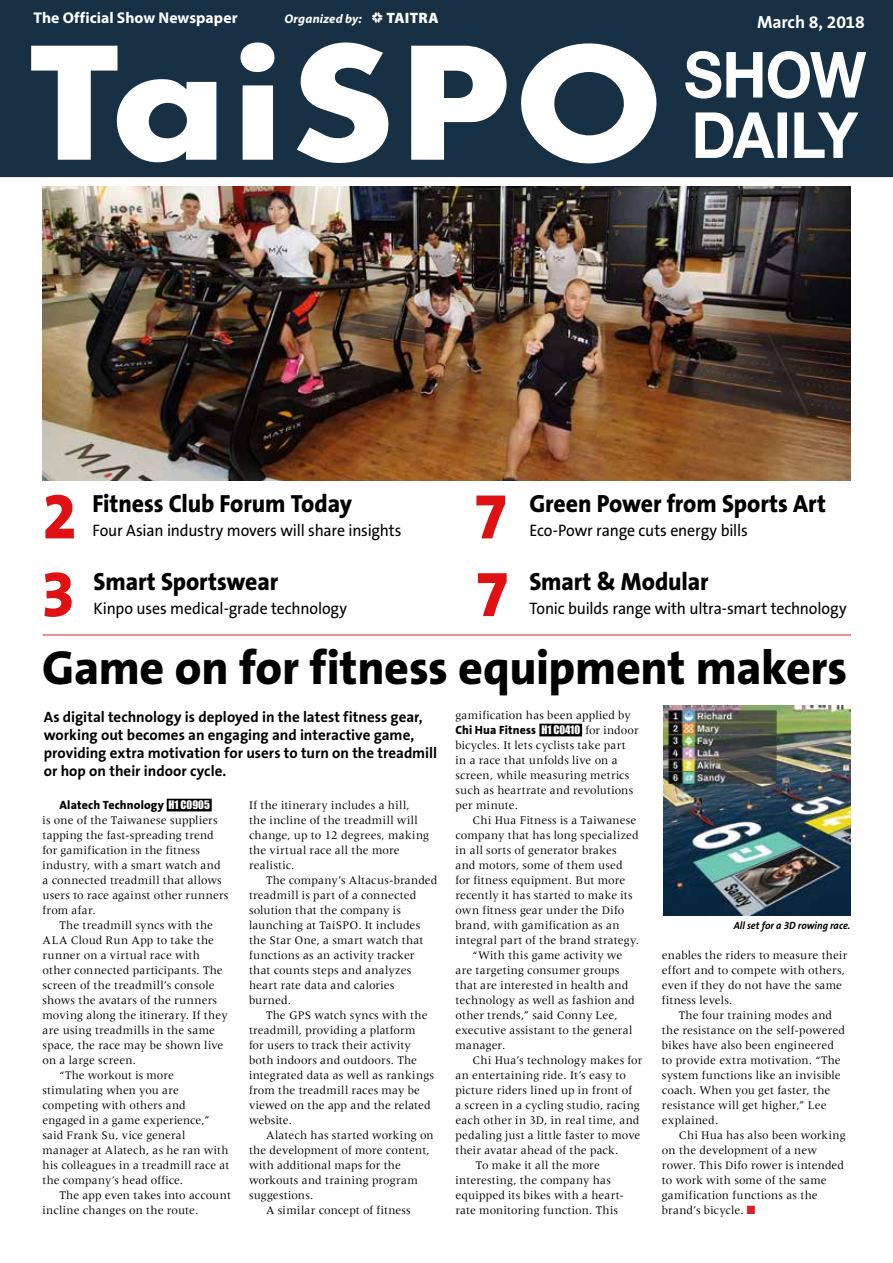
<style>
.page{position:relative;width:893px;height:1263px;background:#fff}
.page>*{position:absolute;margin:0;border:0;box-sizing:border-box;transform-origin:0 0}
.t1{font:800 65.85px "The Sans B8";color:#df1113;scale:.95 1}
.t2{font:800 48px "The Sans B8";letter-spacing:-.01em;color:#000}
.t3{font:800 24.9px "The Sans B8";letter-spacing:-.005em;color:#000;scale:.95 1}
.t4{font:700 17.55px "The Sans B7";letter-spacing:-.01em;color:#fff}
.t5{font:16.65px "The Sans B5 Plain";letter-spacing:-.01em;color:#000;scale:.95 1}
.t6{font:700 15.6px "Myriad Pro";letter-spacing:.005em;color:#fff}
.t7{font:900 15.15px "Myriad Pro";letter-spacing:.02em;color:#fff}
.t8{font:700 15px/18px "The Sans B7";color:#000}
.t9{font:italic 700 12.6px "Myriad Pro";letter-spacing:.015em;color:#fff}
.t10{font:12px/15px "Meridien";letter-spacing:.01em;color:#000}
.t11{font:800 12px "The Sans B8";letter-spacing:.015em;color:#000}
.t12{font:12px "Meridien";letter-spacing:.03em;color:#000}
.t13{font:italic 700 10.5px "The Sans B7";color:#000;scale:.95 1}
.s1{font-family:"Impact";font-weight:400;font-size:10.8px;color:#fff}
.s2{font-family:"Meridien";font-weight:400}
.s3{color:#d2232a}
</style>
<div class="page">
<img style="left:43px;top:187px;width:808px;height:293px">
<div style="left:0;top:0;width:893px;height:177px;background:#173044"></div>
<svg style="left:696px;top:112px;width:163px;height:46px"></svg>
<svg style="left:685px;top:41px;width:181px;height:58px"></svg>
<div style="left:372px;top:13px;width:11px;height:10px;background:#fff;opacity:.75"></div>
<div style="left:371px;top:12px;width:11px;height:11px;background:#000;opacity:.75"></div>
<hr style="left:43px;top:635px;width:808px;height:1px;background:#d2232a">
<svg style="left:31px;top:46px;width:185px;height:119px"></svg>
<svg style="left:234px;top:42px;width:47px;height:118px"></svg>
<svg style="left:297px;top:36px;width:94px;height:134px"></svg>
<svg style="left:411px;top:46px;width:96px;height:114px"></svg>
<svg style="left:519px;top:43px;width:138px;height:121px"></svg>
<div style="left:167px;top:799px;width:45px;height:12px;background:#000"></div>
<div style="left:539px;top:724px;width:43px;height:12px;background:#000"></div>
<img style="left:664px;top:705px;width:186px;height:210px">
<h3 class="t6" style="left:34px;top:9px;width:206px">The Official Show Newspaper</h3>
<p class="t9" style="left:284px;top:11px;width:79px">Organized by:</p>
<p class="t7" style="left:386px;top:9px;width:54px">TAITRA</p>
<h3 class="t4" style="left:757px;top:12px;width:109px">March 8, 2018</h3>
<h1 class="t1" style="left:43px;top:481px;width:38px">2</h1>
<h1 class="t1" style="left:41px;top:559px;width:38px">3</h1>
<h3 class="t3" style="left:92px;top:490px;width:275px">Fitness Club Forum Today</h3>
<h3 class="t5" style="left:92px;top:522px;width:327px">Four Asian industry movers will share insights</h3>
<h3 class="t3" style="left:94px;top:568px;width:196px">Smart Sportswear</h3>
<h3 class="t5" style="left:94px;top:600px;width:268px">Kinpo uses medical-grade technology</h3>
<h1 class="t1" style="left:474px;top:481px;width:38px">7</h1>
<h3 class="t3" style="left:529px;top:490px;width:314px">Green Power from Sports Art</h3>
<h3 class="t5" style="left:529px;top:522px;width:231px">Eco-Powr range cuts energy bills</h3>
<h1 class="t1" style="left:475px;top:559px;width:38px">7</h1>
<h3 class="t3" style="left:529px;top:568px;width:190px">Smart &amp; Modular</h3>
<h3 class="t5" style="left:529px;top:600px;width:335px">Tonic builds range with ultra-smart technology</h3>
<h2 class="t2" style="left:42px;top:642px;width:806px">Game on for fitness equipment makers</h2>
<p class="t8" style="left:44px;top:708px;width:395px">As digital technology is deployed in the latest fitness gear, working out becomes an engaging and interactive game, providing extra motivation for users to turn on the treadmill or hop on their indoor cycle.</p>
<p class="t11" style="left:60px;top:799px;width:152px">Alatech Technology <span class="s1">H1 C0905</span></p>
<p class="t10" style="left:43px;top:813px;width:187px">is one of the Taiwanese suppliers tapping the fast-spreading trend for gamification in the fitness industry, with a smart watch and a connected treadmill that allows users to race against other runners from afar.</p>
<p class="t10" style="left:60px;top:918px;width:155px">The treadmill syncs with the</p>
<p class="t10" style="left:43px;top:933px;width:173px">ALA Cloud Run App to take the</p>
<p class="t12" style="left:43px;top:949px;width:159px">runner on a virtual race with</p>
<p class="t10" style="left:43px;top:963px;width:182px">other connected participants. The</p>
<p class="t10" style="left:43px;top:978px;width:174px">screen of the treadmill’s console</p>
<p class="t10" style="left:43px;top:993px;width:176px">shows the avatars of the runners</p>
<p class="t10" style="left:43px;top:1008px;width:187px">moving along the itinerary. If they</p>
<p class="t10" style="left:43px;top:1023px;width:174px">are using treadmills in the same</p>
<p class="t10" style="left:43px;top:1038px;width:182px">space, the race may be shown live</p>
<p class="t10" style="left:43px;top:1053px;width:95px">on a large screen.</p>
<p class="t10" style="left:60px;top:1068px;width:116px">“The workout is more</p>
<p class="t10" style="left:43px;top:1083px;width:138px">stimulating when you are</p>
<p class="t10" style="left:43px;top:1098px;width:145px">competing with others and</p>
<p class="t10" style="left:43px;top:1113px;width:169px">engaged in a game experience,”</p>
<p class="t10" style="left:43px;top:1128px;width:144px">said Frank Su, vice general</p>
<p class="t10" style="left:43px;top:1143px;width:188px">manager at Alatech, as he ran with</p>
<p class="t10" style="left:43px;top:1158px;width:188px">his colleagues in a treadmill race at</p>
<p class="t10" style="left:43px;top:1173px;width:142px">the company’s head office.</p>
<p class="t10" style="left:60px;top:1188px;width:173px">The app even takes into account</p>
<p class="t10" style="left:43px;top:1203px;width:157px">incline changes on the route.</p>
<p class="t10" style="left:249px;top:798px;width:182px">If the itinerary includes a hill, the incline of the treadmill will change, up to 12 degrees, making the virtual race all the more realistic.</p>
<p class="t10" style="left:249px;top:873px;width:190px;text-indent:17px">The company’s Altacus-branded treadmill is part of a connected solution that the company is launching at TaiSPO. It includes the Star One, a smart watch that functions as an activity tracker that counts steps and analyzes heart rate data and calories burned.</p>
<p class="t10" style="left:249px;top:1008px;width:186px;text-indent:17px">The GPS watch syncs with the treadmill, providing a platform<br>for users to track their activity both indoors and outdoors. The integrated data as well as rankings from the treadmill races may be viewed on the app and the related website.</p>
<p class="t10" style="left:266px;top:1128px;width:169px">Alatech has started working on</p>
<p class="t10" style="left:249px;top:1143px;width:182px">the development of more content,</p>
<p class="t10" style="left:249px;top:1158px;width:153px">with additional maps for the</p>
<p class="t10" style="left:249px;top:1173px;width:170px">workouts and training program</p>
<p class="t10" style="left:249px;top:1188px;width:66px">suggestions.</p>
<p class="t10" style="left:266px;top:1203px;width:146px">A similar concept of fitness</p>
<p class="t10" style="left:455px;top:708px;width:177px">gamification has been applied by</p>
<p class="t11" style="left:455px;top:724px;width:185px">Chi Hua Fitness <span class="s1">H1 C0410</span> <span class="s2">for indoor</span></p>
<p class="t10" style="left:455px;top:738px;width:179px">bicycles. It lets cyclists take part in a race that unfolds live on a screen, while measuring metrics such as heartrate and revolutions per minute.</p>
<p class="t10" style="left:472px;top:813px;width:165px">Chi Hua Fitness is a Taiwanese</p>
<p class="t10" style="left:455px;top:828px;width:185px">company that has long specialized</p>
<p class="t10" style="left:455px;top:843px;width:163px">in all sorts of generator brakes</p>
<p class="t10" style="left:455px;top:858px;width:169px">and motors, some of them used</p>
<p class="t10" style="left:455px;top:873px;width:171px">for fitness equipment. But more</p>
<p class="t10" style="left:455px;top:888px;width:179px">recently it has started to make its</p>
<p class="t10" style="left:455px;top:903px;width:170px">own fitness gear under the Difo</p>
<p class="t10" style="left:455px;top:918px;width:166px">brand, with gamification as an</p>
<p class="t10" style="left:455px;top:933px;width:185px">integral part of the brand strategy.</p>
<p class="t12" style="left:472px;top:949px;width:151px">“With this game activity we</p>
<p class="t10" style="left:455px;top:963px;width:165px">are targeting consumer groups</p>
<p class="t10" style="left:455px;top:978px;width:174px">that are interested in health and</p>
<p class="t10" style="left:455px;top:993px;width:181px">technology as well as fashion and</p>
<p class="t10" style="left:455px;top:1008px;width:164px">other trends,” said Conny Lee,</p>
<p class="t10" style="left:455px;top:1023px;width:178px">executive assistant to the general</p>
<p class="t10" style="left:455px;top:1038px;width:51px">manager.</p>
<p class="t10" style="left:472px;top:1053px;width:171px">Chi Hua’s technology makes for</p>
<p class="t10" style="left:455px;top:1068px;width:172px">an entertaining ride. It’s easy to</p>
<p class="t10" style="left:455px;top:1083px;width:178px">picture riders lined up in front of</p>
<p class="t10" style="left:455px;top:1098px;width:186px">a screen in a cycling studio, racing</p>
<p class="t10" style="left:455px;top:1113px;width:186px">each other in 3D, in real time, and</p>
<p class="t10" style="left:455px;top:1128px;width:187px">pedaling just a little faster to move</p>
<p class="t10" style="left:455px;top:1143px;width:164px">their avatar ahead of the pack.</p>
<p class="t10" style="left:476px;top:1158px;width:126px">To make it all the more</p>
<p class="t10" style="left:455px;top:1173px;width:157px">interesting, the company has</p>
<p class="t10" style="left:455px;top:1188px;width:170px">equipped its bikes with a heart-</p>
<p class="t10" style="left:455px;top:1203px;width:164px">rate monitoring function. This</p>
<p class="t13" style="left:734px;top:919px;width:124px">All set for a 3D rowing race.</p>
<p class="t10" style="left:662px;top:948px;width:187px">enables the riders to measure their effort and to compete with others, even if they do not have the same fitness levels.</p>
<p class="t10" style="left:662px;top:1008px;width:184px;text-indent:17px">The four training modes and the resistance on the self-powered bikes have also been engineered to provide extra motivation. “The system functions like an invisible coach. When you get faster, the resistance will get higher,” Lee explained.</p>
<p class="t10" style="left:662px;top:1128px;width:185px;text-indent:17px">Chi Hua has also been working on the development of a new rower. This Difo rower is intended to work with some of the same gamification functions as the brand’s bicycle. <span class="s3">■</span></p>
</div>
